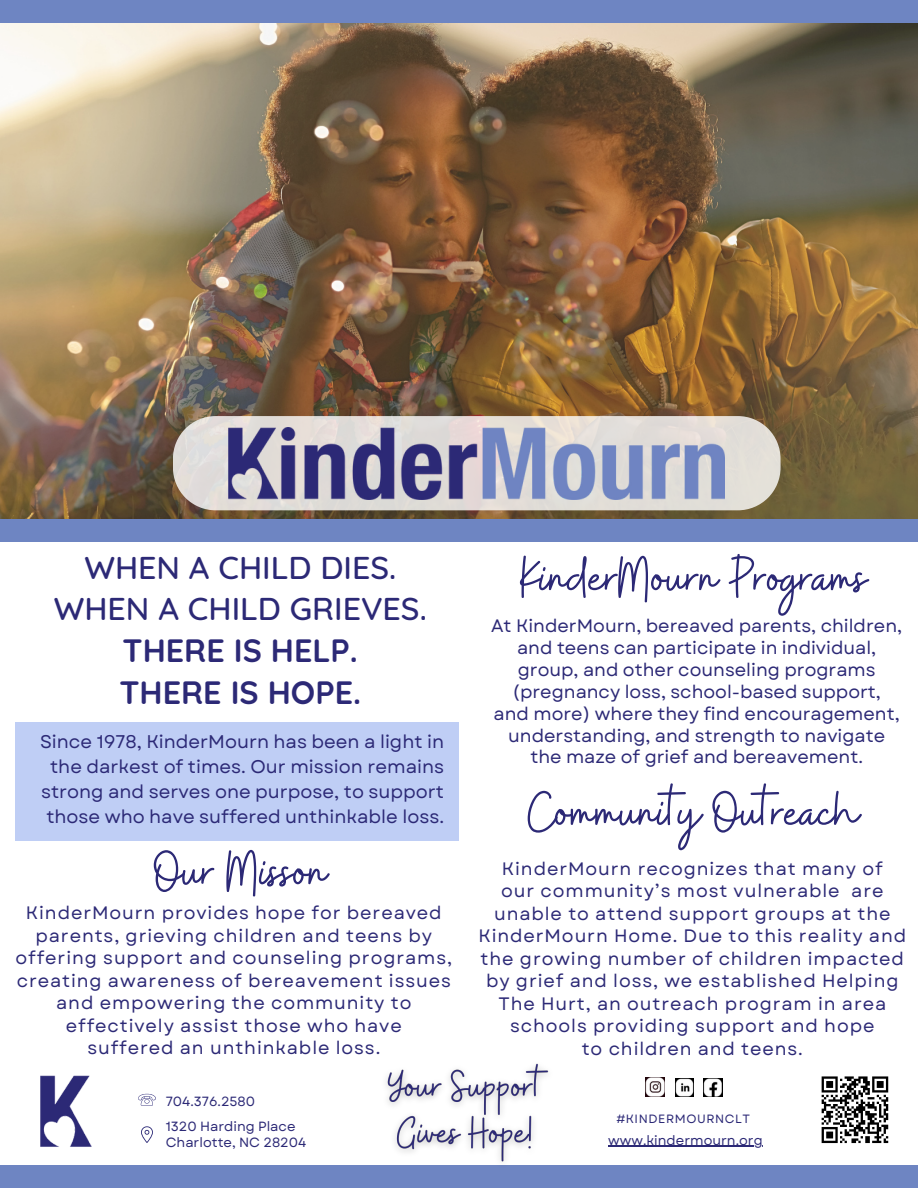
<style>
.page{position:relative;width:918px;height:1188px;background:#fff}
.page>*{position:absolute;margin:0;border:0;box-sizing:border-box;transform-origin:0 0}
.t1{font:58.2px "Buffalo";color:#2c2976}
.t2{font:500 32.25px/41.7px "Quicksand";color:#2c2976;text-align:center}
.t3{font:18.3px/24.8px "Garet";color:#2c2976;text-align:center}
.t4{font:18px/22.5px "Garet";letter-spacing:.05em;color:#2c2976;text-align:center}
.t5{font:18px/21.9px "Garet";color:#2c2976;text-align:center}
.t6{font:13.35px/15.5px "Garet";color:#2c2976}
.t7{font:12px "Garet";letter-spacing:.05em;color:#2b2876}
.s1{font-weight:700}
</style>
<div class="page">
<img style="left:0;top:22px;width:918px;height:497px">
<div style="left:16px;top:722px;width:443px;height:118px;background:#bfcef5"></div>
<svg style="left:821px;top:1076px;width:68px;height:68px"></svg>
<svg style="left:141px;top:1126px;width:12px;height:17px"></svg>
<svg style="left:138px;top:1094px;width:18px;height:12px"></svg>
<svg style="left:173px;top:416px;width:608px;height:94px;background:#d8d2cc"></svg>
<img style="left:229px;top:427px;width:496px;height:72px">
<div style="left:0;top:519px;width:918px;height:22px;background:#6e85c2"></div>
<div style="left:0;top:0;width:918px;height:22px;background:#6e85c2"></div>
<div style="left:0;top:1166px;width:918px;height:22px;background:#6e85c2"></div>
<img style="left:646px;top:1077px;width:19px;height:19px">
<img style="left:703px;top:1078px;width:20px;height:18px">
<img style="left:675px;top:1078px;width:18px;height:18px">
<hr style="left:608px;top:1146px;width:155px;height:1px;background:#2c2976">
<img style="left:377px;top:1063px;width:185px;height:103px">
<img style="left:41px;top:1075px;width:51px;height:72px">
<h1 class="t2" style="left:54px;top:546px;width:375px">WHEN A CHILD DIES.<br>WHEN A CHILD GRIEVES.<br><span class="s1">THERE IS HELP.<br>THERE IS HOPE.</span></h1>
<p class="t3" style="left:40px;top:730px;width:406px">Since 1978, KinderMourn has been a light in the darkest of times. Our mission remains strong and serves one purpose, to support those who have suffered unthinkable loss.</p>
<h4 class="t1" style="left:154px;top:834px;width:175px">Our Misson</h4>
<p class="t4" style="left:16px;top:902px;width:438px">KinderMourn provides hope for bereaved parents, grieving children and teens by offering support and counseling programs, creating awareness of bereavement issues and empowering the community to effectively assist those who have<br>suffered an unthinkable loss.</p>
<p class="t6" style="left:166px;top:1093px;width:91px">704.376.2580</p>
<h4 class="t6" style="left:166px;top:1119px;width:142px">1320 Harding Place<br>Charlotte, NC 28204</h4>
<p class="t1" style="left:520px;top:540px;width:348px">KinderMourn Programs</p>
<h1 class="t5" style="left:491px;top:615px;width:413px">At KinderMourn, bereaved parents, children, and teens can participate in individual, group, and other counseling programs (pregnancy loss, school-based support,<br>and more) where they find encouragement, understanding, and strength to navigate</h1>
<h4 class="t5" style="left:530px;top:746px;width:334px">the maze of grief and bereavement.</h4>
<p class="t1" style="left:528px;top:774px;width:333px">Community Outreach</p>
<h4 class="t4" style="left:478px;top:857px;width:429px">KinderMourn recognizes that many of<br>our community’s most vulnerable are unable to attend support groups at the KinderMourn Home. Due to this reality and the growing number of children impacted by grief and loss, we established Helping The Hurt, an outreach program in area schools providing support and hope<br>to children and teens.</h4>
<p class="t7" style="left:616px;top:1110px;width:135px">#KINDERMOURNCLT</p>
<p class="t6" style="left:608px;top:1132px;width:156px">www.kindermourn.org</p>
</div>
